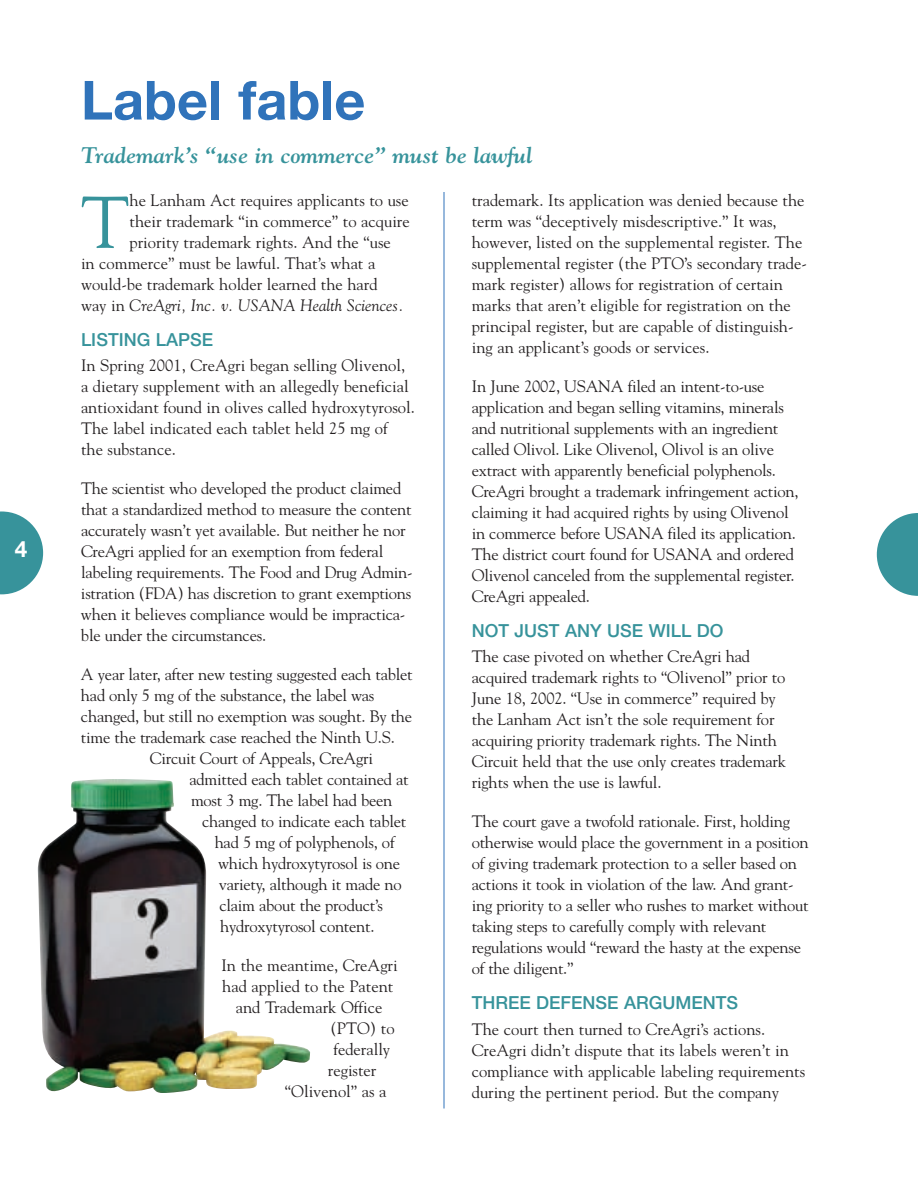
<style>
.page{position:relative;width:918px;height:1188px;background:#fff}
.page>*{position:absolute;margin:0;border:0;box-sizing:border-box;transform-origin:0 0}
.t1{font:72.9px "Goudy Std";color:#37939b}
.t2{font:700 54px "Helvetica Neue LT Std";color:#3073ba}
.t3{font:italic 700 22.5px "Goudy Std";color:#37939b}
.t4{font:700 22.5px "Helvetica Neue LT Std";color:#fff}
.t5{font:500 18px "Helvetica Neue LT Std";color:#37939b}
.t6{font:16.5px/21px "Goudy Std";letter-spacing:-.015em;color:#231f20}
.t7{font:italic 16.5px "Goudy Std";color:#231f20}
.s1{font-style:normal}
</style>
<div class="page">
<svg style="left:877px;top:513px;width:41px;height:83px"></svg>
<svg style="left:0;top:512px;width:43px;height:82px"></svg>
<hr style="left:444px;top:192px;width:1px;height:916px;background:#3073ba">
<img style="left:38px;top:779px;width:272px;height:314px">
<h3 class="t4" style="left:15px;top:541px;width:14px">4</h3>
<h2 class="t2" style="left:81px;top:81px;width:286px">Label fable</h2>
<h3 class="t3" style="left:81px;top:142px;width:453px">Trademark’s “use in commerce” must be lawful</h3>
<h1 class="t1" style="left:81px;top:180px;width:50px">T</h1>
<p class="t6" style="left:130px;top:190px;width:281px">he Lanham Act requires applicants to use</p>
<p class="t6" style="left:130px;top:211px;width:282px">their trademark “in commerce” to acquire</p>
<p class="t6" style="left:130px;top:232px;width:263px">priority trademark rights. And the “use</p>
<p class="t6" style="left:81px;top:253px;width:296px">in commerce” must be lawful. That’s what a</p>
<p class="t6" style="left:81px;top:274px;width:298px">would-be trademark holder learned the hard</p>
<p class="t7" style="left:81px;top:295px;width:324px"><span class="s1">way in</span> CreAgri, Inc. v. USANA Health Sciences.</p>
<p class="t5" style="left:81px;top:333px;width:134px">LISTING LAPSE</p>
<p class="t6" style="left:81px;top:355px;width:335px">In Spring 2001, CreAgri began selling Olivenol, a dietary supplement with an allegedly beneficial antioxidant found in olives called hydroxytyrosol.<br>The label indicated each tablet held 25 mg of<br>the substance.</p>
<p class="t6" style="left:81px;top:478px;width:333px">The scientist who developed the product claimed that a standardized method to measure the content accurately wasn’t yet available. But neither he nor CreAgri applied for an exemption from federal labeling requirements. The Food and Drug Admin&shy;istration (FDA) has discretion to grant exemptions when it believes compliance would be impractica&shy;ble under the circumstances.</p>
<p class="t6" style="left:81px;top:664px;width:333px">A year later, after new testing suggested each tablet</p>
<p class="t6" style="left:81px;top:685px;width:295px">had only 5 mg of the substance, the label was</p>
<p class="t6" style="left:81px;top:706px;width:333px">changed, but still no exemption was sought. By the</p>
<p class="t6" style="left:81px;top:727px;width:315px">time the trademark case reached the Ninth U.S.</p>
<p class="t6" style="left:150px;top:748px;width:225px">Circuit Court of Appeals, CreAgri</p>
<p class="t6" style="left:189px;top:769px;width:221px">admitted each tablet contained at</p>
<p class="t6" style="left:191px;top:790px;width:203px">most 3 mg. The label had been</p>
<p class="t6" style="left:202px;top:811px;width:206px">changed to indicate each tablet</p>
<p class="t6" style="left:215px;top:832px;width:181px">had 5 mg of polyphenols, of</p>
<p class="t6" style="left:218px;top:853px;width:184px">which hydroxytyrosol is one</p>
<p class="t6" style="left:219px;top:874px;width:185px">variety, although it made no</p>
<p class="t6" style="left:219px;top:895px;width:165px">claim about the product’s</p>
<p class="t6" style="left:220px;top:916px;width:156px">hydroxytyrosol content.</p>
<p class="t6" style="left:221px;top:955px;width:178px">In the meantime, CreAgri</p>
<p class="t6" style="left:222px;top:976px;width:173px">had applied to the Patent</p>
<p class="t6" style="left:236px;top:997px;width:148px">and Trademark Office</p>
<p class="t6" style="left:330px;top:1018px;width:66px">(PTO) to</p>
<p class="t6" style="left:333px;top:1039px;width:58px">federally</p>
<p class="t6" style="left:328px;top:1060px;width:50px">register</p>
<p class="t6" style="left:285px;top:1081px;width:103px">“Olivenol” as a</p>
<p class="t6" style="left:472px;top:190px;width:337px">trademark. Its application was denied because the term was “deceptively misdescriptive.” It was, however, listed on the supplemental register. The supplemental register (the PTO’s secondary trade&shy;mark register) allows for registration of certain marks that aren’t eligible for registration on the principal register, but are capable of distinguish&shy;ing an applicant’s goods or services.</p>
<p class="t6" style="left:472px;top:376px;width:328px">In June 2002, USANA filed an intent-to-use application and began selling vitamins, minerals and nutritional supplements with an ingredient called Olivol. Like Olivenol, Olivol is an olive extract with apparently beneficial polyphenols.<br>CreAgri brought a trademark infringement action, claiming it had acquired rights by using Olivenol in commerce before USANA filed its application.<br>The district court found for USANA and ordered Olivenol canceled from the supplemental register.<br>CreAgri appealed.</p>
<p class="t5" style="left:472px;top:624px;width:253px">NOT JUST ANY USE WILL DO</p>
<p class="t6" style="left:472px;top:646px;width:316px">The case pivoted on whether CreAgri had acquired trademark rights to “Olivenol” prior to June 18, 2002. “Use in commerce” required by the Lanham Act isn’t the sole requirement for acquiring priority trademark rights. The Ninth Circuit held that the use only creates trademark rights when the use is lawful.</p>
<p class="t6" style="left:472px;top:811px;width:338px">The court gave a twofold rationale. First, holding otherwise would place the government in a position of giving trademark protection to a seller based on actions it took in violation of the law. And grant&shy;ing priority to a seller who rushes to market without taking steps to carefully comply with relevant regulations would “reward the hasty at the expense of the diligent.”</p>
<p class="t5" style="left:472px;top:997px;width:268px">THREE DEFENSE ARGUMENTS</p>
<p class="t6" style="left:472px;top:1019px;width:335px">The court then turned to CreAgri’s actions.<br>CreAgri didn’t dispute that its labels weren’t in compliance with applicable labeling requirements during the pertinent period. But the company</p>
</div>
